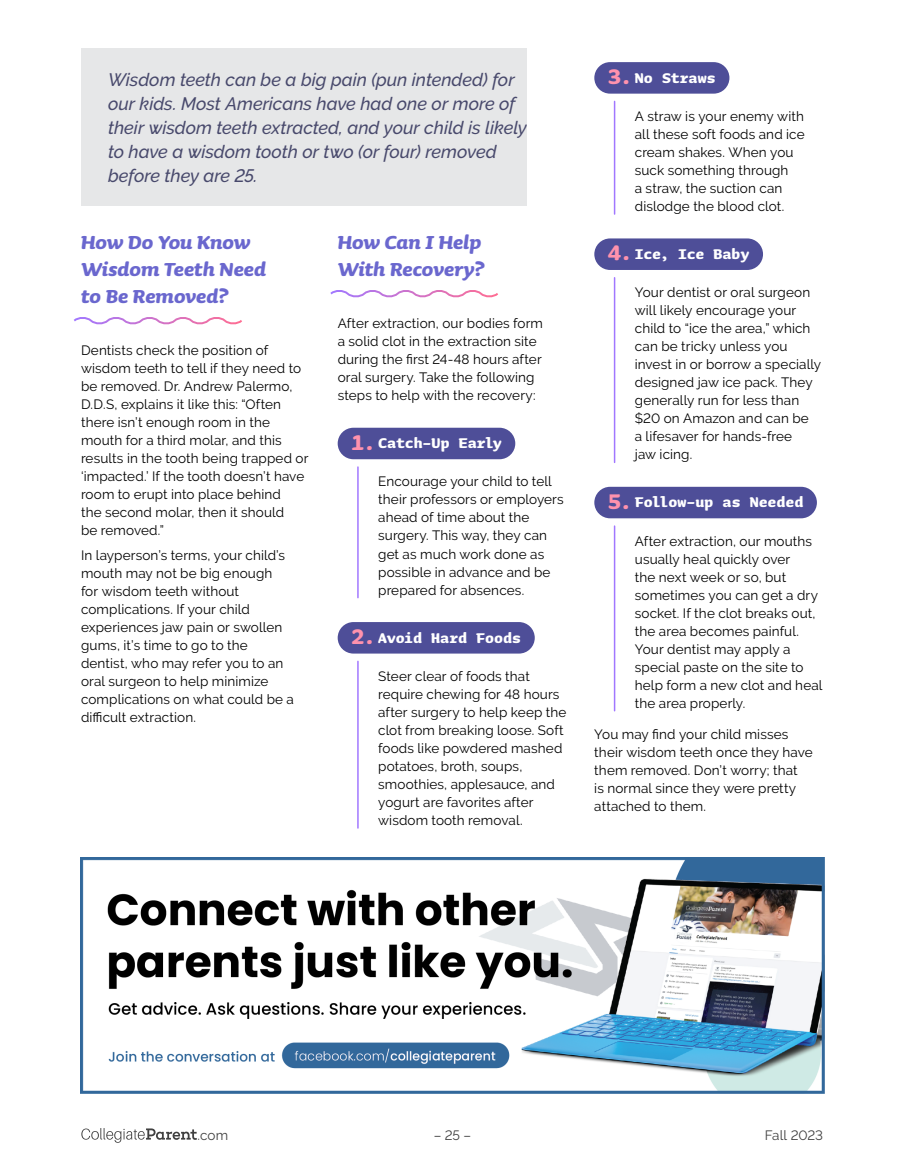
<style>
.page{position:relative;width:905px;height:1175px;background:#fff}
.page>*{position:absolute;margin:0;border:0;box-sizing:border-box;transform-origin:0 0}
.H2___Wisdom_Head{font:italic 700 24px/27px "Sauna Pro";color:#6a67ce}
.P___Wisdom_Shaded_Opener{font:italic 500 18px/24px "Raleway";letter-spacing:-.005em;color:#48496c}
.H3___Wisdom_Numbered{font:700 18px "Sauna Mono Pro";letter-spacing:-.005em;color:#fff}
.P___Article_Wise_Help{font:13.5px/18px "Raleway";letter-spacing:.01em;color:#000}
.P___Article_Text_Raleway{font:13.5px/18px "Raleway";letter-spacing:.01em;color:#000}
.t1{font:13.5px "Raleway";letter-spacing:-.005em;color:#404040}
.s1{font-size:27px;color:#ff92ad}
</style>
<div class="page">
<div style="left:81px;top:49px;width:445px;height:157px;background:#e6e7e8"></div>
<svg style="left:74px;top:317px;width:168px;height:8px"></svg>
<svg style="left:330px;top:290px;width:168px;height:8px"></svg>
<div style="left:337px;top:428px;width:178px;height:31px;background:#4e4e98;border-radius:16px"></div>
<hr style="left:357px;top:467px;width:1px;height:130px;background:#a177ff">
<div style="left:337px;top:622px;width:197px;height:31px;background:#4e4e98;border-radius:16px"></div>
<hr style="left:357px;top:661px;width:1px;height:167px;background:#a177ff">
<div style="left:594px;top:62px;width:135px;height:32px;background:#4e4e98;border-radius:16px"></div>
<hr style="left:614px;top:101px;width:1px;height:113px;background:#a177ff">
<div style="left:594px;top:238px;width:169px;height:32px;background:#4e4e98;border-radius:16px"></div>
<hr style="left:614px;top:278px;width:1px;height:184px;background:#a177ff">
<div style="left:594px;top:487px;width:222px;height:31px;background:#4e4e98;border-radius:16px"></div>
<hr style="left:614px;top:526px;width:1px;height:184px;background:#a177ff">
<img style="left:81px;top:857px;width:743px;height:237px">
<svg style="left:81px;top:1128px;width:116px;height:15px"></svg>
<p class="P___Wisdom_Shaded_Opener" style="left:108px;top:67px;width:420px">Wisdom teeth can be a big pain (pun intended) for our kids. Most Americans have had one or more of their wisdom teeth extracted, and your child is likely to have a wisdom tooth or two (or four) removed before they are 25.</p>
<h2 class="H2___Wisdom_Head" style="left:81px;top:228px;width:186px">How Do You Know<br>Wisdom Teeth Need to Be Removed?</h2>
<p class="P___Article_Text_Raleway" style="left:81px;top:341px;width:229px">Dentists check the position of wisdom teeth to tell if they need to be removed. Dr. Andrew Palermo,<br>D.D.S, explains it like this: “Often there isn’t enough room in the mouth for a third molar, and this results in the tooth being trapped or ‘impacted.’ If the tooth doesn’t have room to erupt into place behind<br>the second molar, then it should<br>be removed.”</p>
<p class="P___Article_Text_Raleway" style="left:81px;top:546px;width:214px">In layperson’s terms, your child’s mouth may not be big enough<br>for wisdom teeth without complications. If your child experiences jaw pain or swollen gums, it’s time to go to the dentist, who may refer you to an oral surgeon to help minimize complications on what could be a difficult extraction.</p>
<h2 class="H2___Wisdom_Head" style="left:338px;top:228px;width:148px">How Can I Help<br>With Recovery?</h2>
<p class="P___Article_Text_Raleway" style="left:338px;top:314px;width:207px">After extraction, our bodies form a solid clot in the extraction site during the first 24-48 hours after oral surgery. Take the following steps to help with the recovery:</p>
<h3 class="H3___Wisdom_Numbered" style="left:351px;top:432px;width:152px"><span class="s1">1.</span>Catch-Up Early</h3>
<p class="P___Article_Wise_Help" style="left:378px;top:472px;width:187px">Encourage your child to tell their professors or employers ahead of time about the surgery. This way, they can get as much work done as possible in advance and be prepared for absences.</p>
<h3 class="H3___Wisdom_Numbered" style="left:351px;top:627px;width:171px"><span class="s1">2.</span>Avoid Hard Foods</h3>
<p class="P___Article_Wise_Help" style="left:378px;top:667px;width:190px">Steer clear of foods that require chewing for 48 hours after surgery to help keep the clot from breaking loose. Soft foods like powdered mashed potatoes, broth, soups, smoothies, applesauce, and yogurt are favorites after wisdom tooth removal.</p>
<h3 class="H3___Wisdom_Numbered" style="left:608px;top:67px;width:110px"><span class="s1">3.</span>No Straws</h3>
<p class="P___Article_Wise_Help" style="left:634px;top:107px;width:171px">A straw is your enemy with all these soft foods and ice cream shakes. When you suck something through<br>a straw, the suction can dislodge the blood clot.</p>
<h3 class="H3___Wisdom_Numbered" style="left:608px;top:243px;width:143px"><span class="s1">4.</span>Ice, Ice Baby</h3>
<p class="P___Article_Wise_Help" style="left:634px;top:283px;width:188px">Your dentist or oral surgeon will likely encourage your child to “ice the area,” which can be tricky unless you invest in or borrow a specially designed jaw ice pack. They generally run for less than $20 on Amazon and can be<br>a lifesaver for hands-free<br>jaw icing.</p>
<h3 class="H3___Wisdom_Numbered" style="left:608px;top:491px;width:197px"><span class="s1">5.</span>Follow-up as Needed</h3>
<p class="P___Article_Wise_Help" style="left:634px;top:532px;width:189px">After extraction, our mouths usually heal quickly over<br>the next week or so, but sometimes you can get a dry socket. If the clot breaks out, the area becomes painful.<br>Your dentist may apply a special paste on the site to help form a new clot and heal the area properly.</p>
<p class="P___Article_Text_Raleway" style="left:594px;top:725px;width:220px">You may find your child misses their wisdom teeth once they have them removed. Don’t worry; that<br>is normal since they were pretty attached to them.</p>
<p class="t1" style="left:198px;top:1127px;width:32px">.com</p>
<p class="t1" style="left:433px;top:1127px;width:39px">– 25 –</p>
<p class="t1" style="left:765px;top:1127px;width:60px">Fall 2023</p>
</div>
